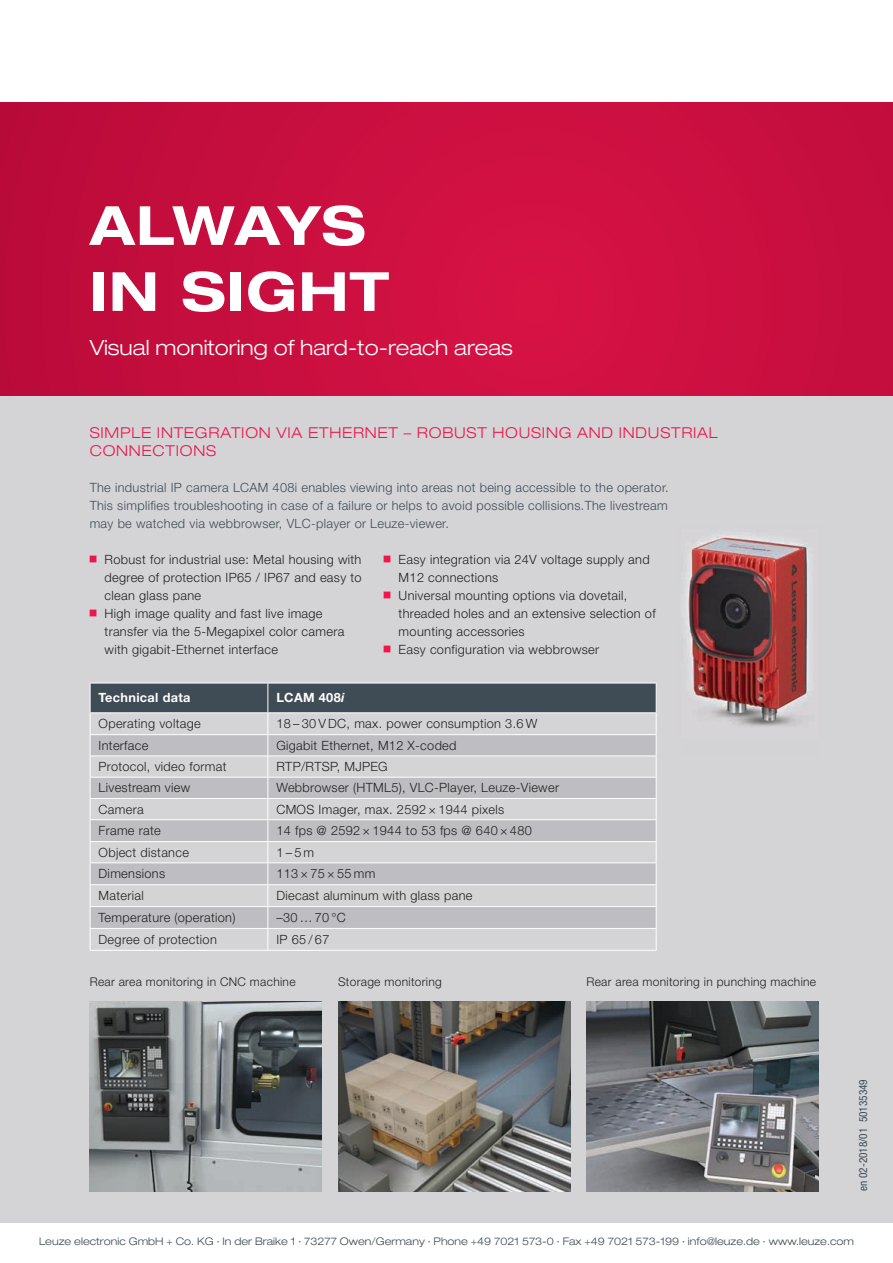
<style>
.page{position:relative;width:893px;height:1263px;background:#fff}
.page>*{position:absolute;margin:0;border:0;box-sizing:border-box;transform-origin:0 0}
.t1{font:700 expanded 54px/66px "Helvetica Neue LT Pro";letter-spacing:.025em;color:#fff}
.t2{font:300 expanded 21px "Helvetica Neue LT Pro";color:#fff}
.t3{font:300 expanded 15px/18px "Helvetica Neue LT Pro";letter-spacing:.05em;color:#ed174c}
.t4{font:300 12.75px/18px "Helvetica Neue LT Pro";letter-spacing:.025em;color:#231f20}
.t5{font:300 12.75px/18px "Helvetica Neue LT Pro";letter-spacing:.025em;color:#3f4b55;text-align:justify}
.t6{font:700 12.75px "Helvetica Neue LT Pro";letter-spacing:.025em;color:#fff}
.t7{font:300 12px "Helvetica Neue LT Pro";letter-spacing:.025em;color:#231f20}
.t8{font:condensed 11.25px "Helvetica Neue LT Pro";color:#3f4b55}
.t9{font:300 expanded 10.5px "Helvetica Neue LT Pro";color:#3f4b55}
.s1{font-style:italic}
</style>
<div class="page">
<div style="left:0;top:395px;width:893px;height:828px;background:#d4d4d7"></div>
<div style="left:0;top:102px;width:893px;height:293px;background:linear-gradient(to right,#c20d3d,#d01142)"></div>
<img style="left:338px;top:1001px;width:232px;height:190px">
<img style="left:90px;top:1001px;width:232px;height:190px">
<img style="left:586px;top:1001px;width:233px;height:190px">
<svg style="left:90px;top:683px;width:567px;height:267px"></svg>
<hr style="left:90px;top:950px;width:178px;height:1px;background:#fff">
<hr style="left:268px;top:950px;width:389px;height:1px;background:#fff">
<img style="left:685px;top:533px;width:125px;height:194px">
<h1 class="t1" style="left:90px;top:190px;width:301px">ALWAYS<br>IN SIGHT</h1>
<h2 class="t2" style="left:90px;top:335px;width:425px">Visual monitoring of hard-to-reach areas</h2>
<p class="t3" style="left:90px;top:423px;width:630px">SIMPLE INTEGRATION VIA ETHERNET – ROBUST HOUSING AND INDUSTRIAL<br>CONNECTIONS</p>
<p class="t5" style="left:90px;top:478px;width:580px">The industrial IP camera LCAM 408i enables viewing into areas not being accessible to the operator.<br>This simplifies troubleshooting in case of a failure or helps to avoid possible collisions.The livestream may be watched via webbrowser, VLC-player or Leuze-viewer.</p>
<p class="t4" style="left:105px;top:550px;width:259px">Robust for industrial use: Metal housing with degree of protection IP65 / IP67 and easy to clean glass pane<br>High image quality and fast live image transfer via the 5-Megapixel color camera with gigabit-Ethernet interface</p>
<p class="t4" style="left:399px;top:550px;width:258px">Easy integration via 24V voltage supply and M12 connections<br>Universal mounting options via dovetail, threaded holes and an extensive selection of mounting accessories<br>Easy configuration via webbrowser</p>
<p class="t6" style="left:99px;top:690px;width:93px">Technical data</p>
<p class="t6" style="left:276px;top:690px;width:69px">LCAM 408<span class="s1">i</span></p>
<p class="t4" style="left:99px;top:714px;width:104px">Operating voltage</p>
<p class="t4" style="left:276px;top:714px;width:262px">18 – 30 V DC, max. power consumption 3.6 W</p>
<p class="t4" style="left:99px;top:736px;width:51px">Interface</p>
<p class="t4" style="left:276px;top:736px;width:182px">Gigabit Ethernet, M12 X-coded</p>
<p class="t4" style="left:99px;top:757px;width:129px">Protocol, video format</p>
<p class="t4" style="left:276px;top:757px;width:113px">RTP/RTSP, MJPEG</p>
<p class="t4" style="left:99px;top:778px;width:93px">Livestream view</p>
<p class="t4" style="left:276px;top:778px;width:284px">Webbrowser (HTML5), VLC-Player, Leuze-Viewer</p>
<p class="t4" style="left:99px;top:800px;width:47px">Camera</p>
<p class="t4" style="left:276px;top:800px;width:229px">CMOS Imager, max. 2592 × 1944 pixels</p>
<p class="t4" style="left:99px;top:821px;width:64px">Frame rate</p>
<p class="t4" style="left:276px;top:821px;width:257px">14 fps @ 2592 × 1944 to 53 fps @ 640 × 480</p>
<p class="t4" style="left:99px;top:843px;width:92px">Object distance</p>
<p class="t4" style="left:276px;top:843px;width:39px">1 – 5 m</p>
<p class="t4" style="left:99px;top:864px;width:68px">Dimensions</p>
<p class="t4" style="left:276px;top:864px;width:100px">113 × 75 × 55 mm</p>
<p class="t4" style="left:99px;top:886px;width:47px">Material</p>
<p class="t4" style="left:276px;top:886px;width:198px">Diecast aluminum with glass pane</p>
<p class="t4" style="left:99px;top:908px;width:138px">Temperature (operation)</p>
<p class="t4" style="left:276px;top:908px;width:71px">–30 … 70 °C</p>
<p class="t4" style="left:99px;top:930px;width:120px">Degree of protection</p>
<p class="t4" style="left:276px;top:930px;width:55px">IP 65 / 67</p>
<p class="t7" style="left:90px;top:974px;width:207px">Rear area monitoring in CNC machine</p>
<p class="t7" style="left:338px;top:974px;width:105px">Storage monitoring</p>
<p class="t7" style="left:586px;top:974px;width:231px">Rear area monitoring in punching machine</p>
<p class="t8" style="left:857px;top:1191px;width:113px;rotate:-90deg">en 02-2018/01 50135349</p>
<p class="t9" style="left:39px;top:1235px;width:816px">Leuze electronic GmbH + Co. KG · In der Braike 1 · 73277 Owen/Germany · Phone +49 7021 573-0 · Fax +49 7021 573-199 · info@leuze.de · www.leuze.com</p>
</div>
